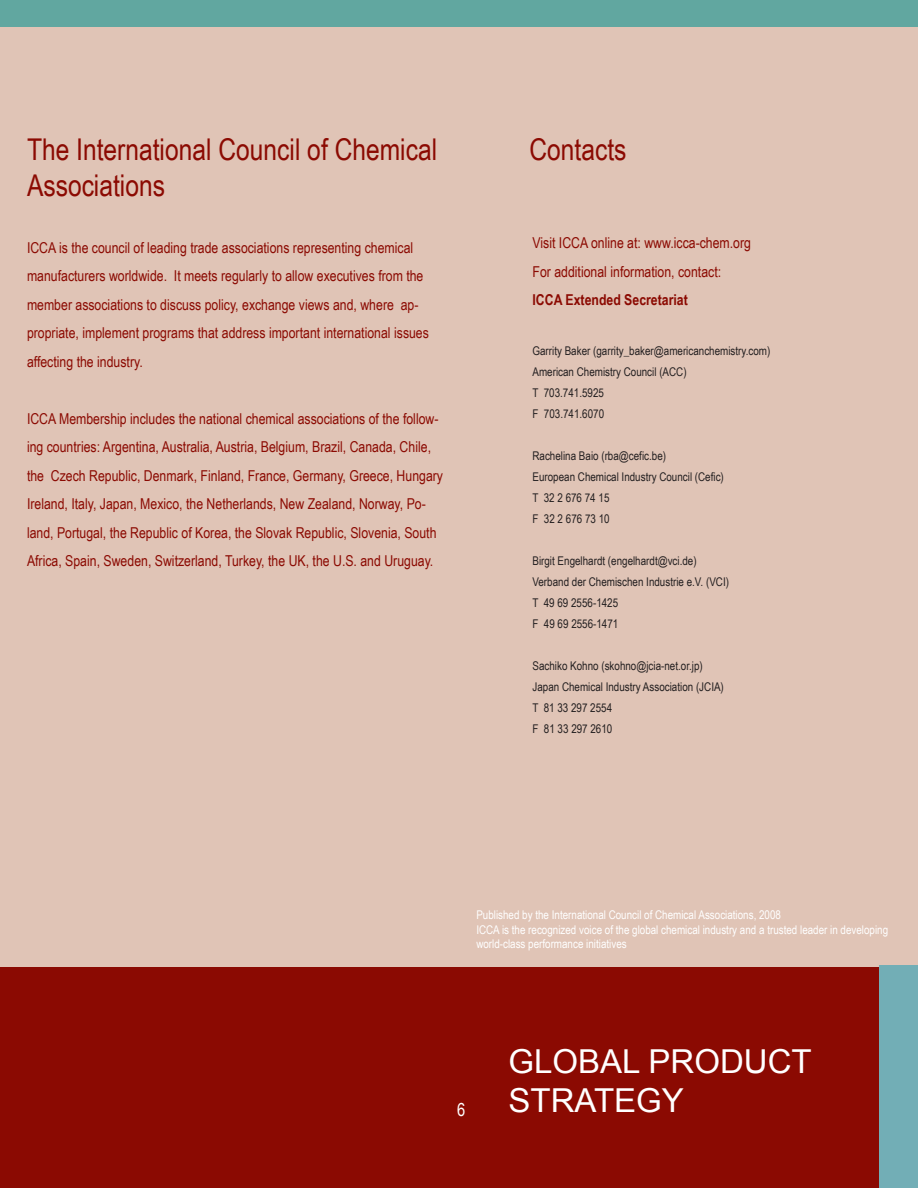
<style>
.page{position:relative;width:918px;height:1188px;background:#e0c4b6}
.page>*{position:absolute;margin:0;border:0;box-sizing:border-box;transform-origin:0 0}
.t1{font:33px/39.6px "Arial";color:#fff}
.t2{font:30px/36px "Arial Narrow";color:#8b0a02}
.t3{font:15px/28.5px "Arial Narrow";color:#8b0a02}
.t4{font:700 15px "Arial Narrow";color:#8b0a02}
.t5{font:12px/21px "Arial Narrow";color:#231f20}
.t6{font:12px/14.4px "Arial Narrow";color:#fff}
</style>
<div class="page">
<div style="left:0;top:0;width:918px;height:27px;background:#61a7a0"></div>
<div style="left:0;top:968px;width:918px;height:220px;background:#8b0a02"></div>
<div style="left:879px;top:966px;width:39px;height:222px;background:#72aeb6"></div>
<h2 class="t2" style="left:27px;top:131px;width:412px">The International Council of Chemical<br>Associations</h2>
<p class="t3" style="left:27px;top:233px;width:403px">ICCA is the council of leading trade associations representing chemical manufacturers worldwide. It meets regularly to allow executives from the member associations to discuss policy, exchange views and, where ap&shy;propriate, implement programs that address important international issues affecting the industry.</p>
<p class="t3" style="left:27px;top:404px;width:418px">ICCA Membership includes the national chemical associations of the follow&shy;ing countries: Argentina, Australia, Austria, Belgium, Brazil, Canada, Chile, the Czech Republic, Denmark, Finland, France, Germany, Greece, Hungary Ireland, Italy, Japan, Mexico, the Netherlands, New Zealand, Norway, Po&shy;land, Portugal, the Republic of Korea, the Slovak Republic, Slovenia, South Africa, Spain, Sweden, Switzerland, Turkey, the UK, the U.S. and Uruguay.</p>
<h2 class="t2" style="left:530px;top:131px;width:99px">Contacts</h2>
<p class="t3" style="left:532px;top:229px;width:220px">Visit ICCA online at: www.icca-chem.org<br>For additional information, contact:</p>
<p class="t4" style="left:532px;top:291px;width:157px">ICCA Extended Secretariat</p>
<p class="t5" style="left:532px;top:340px;width:239px">Garrity Baker (garrity_baker@americanchemistry.com)<br>American Chemistry Council (ACC)<br>T 703.741.5925<br>F 703.741.6070</p>
<p class="t5" style="left:532px;top:445px;width:193px">Rachelina Baio (rba@cefic.be)<br>European Chemical Industry Council (Cefic)<br>T 32 2 676 74 15<br>F 32 2 676 73 10</p>
<p class="t5" style="left:532px;top:550px;width:198px">Birgit Engelhardt (engelhardt@vci.de)<br>Verband der Chemischen Industrie e.V. (VCI)<br>T 49 69 2556-1425<br>F 49 69 2556-1471</p>
<p class="t5" style="left:532px;top:655px;width:193px">Sachiko Kohno (skohno@jcia-net.or.jp)<br>Japan Chemical Industry Association (JCIA)<br>T 81 33 297 2554<br>F 81 33 297 2610</p>
<p class="t6" style="left:476px;top:908px;width:413px">Published by the International Council of Chemical Associations, 2008<br>ICCA is the recognized voice of the global chemical industry and a trusted leader in developing world-class performance initiatives</p>
<h1 class="t1" style="left:508px;top:1041px;width:305px">GLOBAL PRODUCT<br>STRATEGY</h1>
</div>
